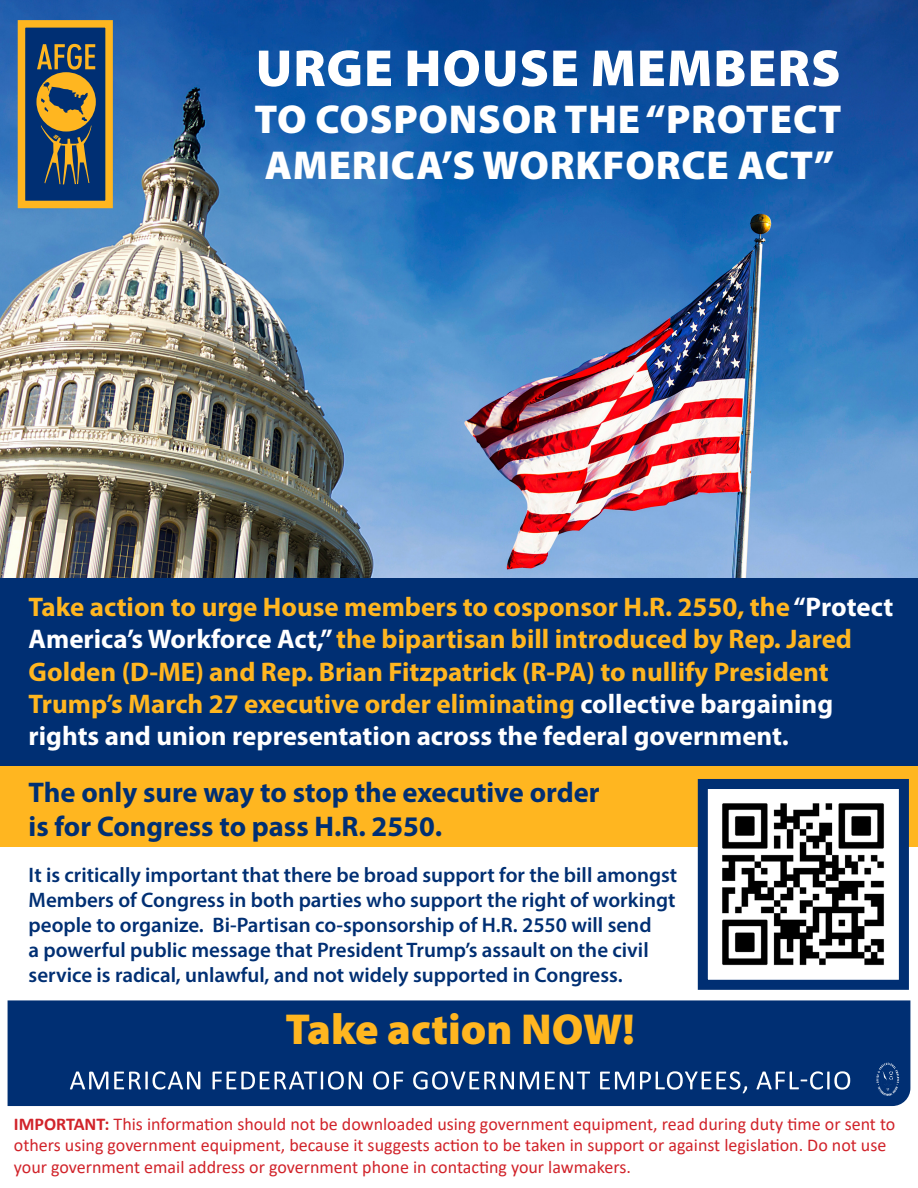
<style>
.page{position:relative;width:918px;height:1188px;background:#fff}
.page>*{position:absolute;margin:0;border:0;box-sizing:border-box;transform-origin:0 0}
.t1{font:900 52.5px "Myriad Pro";letter-spacing:.02em;color:#fff}
.t2{font:900 43.5px "Myriad Pro";color:#ffb620}
.t3{font:900 40.5px/46.5px "Myriad Pro";letter-spacing:.02em;color:#fff}
.t4{font:700 28.5px/34.2px "Myriad Pro";color:#002f73}
.t5{font:700 27px/32.4px "Myriad Pro";color:#ffb620}
.t6{font:600 21px/25.2px "Myriad Pro";color:#002f73}
.t7{font:18px/21.6px "Calibri";color:#d1232a}
.s1{color:#fff}
.s2{font-weight:700}
</style>
<div class="page">
<img style="left:0;top:0;width:918px;height:578px">
<div style="left:8px;top:1000px;width:902px;height:106px;background:#002f73"></div>
<svg style="left:70px;top:1071px;width:780px;height:22px"></svg>
<svg style="left:876px;top:1063px;width:23px;height:33px"></svg>
<div style="left:0;top:578px;width:918px;height:188px;background:#002f73"></div>
<div style="left:21px;top:24px;width:88px;height:180px;background:#002f73"></div>
<svg style="left:36px;top:44px;width:60px;height:140px"></svg>
<div style="left:18px;top:20px;width:95px;height:188px;border:8px solid #ffb620"></div>
<div style="left:0;top:766px;width:918px;height:81px;background:#ffb620"></div>
<img style="left:709px;top:790px;width:189px;height:176px">
<div style="left:698px;top:779px;width:211px;height:211px;border:10px solid #002f73"></div>
<p class="t1" style="left:256px;top:33px;width:586px">URGE HOUSE MEMBERS</p>
<p class="t3" style="left:255px;top:94px;width:589px">TO COSPONSOR THE “PROTECT<br>AMERICA’S WORKFORCE ACT”</p>
<p class="t5" style="left:29px;top:590px;width:866px">Take action to urge House members to cosponsor H.R. 2550, the <span class="s1">“Protect America’s Workforce Act,”</span> the bipartisan bill introduced by Rep. Jared Golden (D-ME) and Rep. Brian Fitzpatrick (R-PA) to nullify President Trump’s March 27 executive order eliminating <span class="s1">collective bargaining rights and union representation across the federal government.</span></p>
<p class="t4" style="left:29px;top:774px;width:573px">The only sure way to stop the executive order is for Congress to pass H.R. 2550.</p>
<p class="t6" style="left:29px;top:861px;width:650px">It is critically important that there be broad support for the bill amongst Members of Congress in both parties who support the right of workingt people to organize. Bi-Partisan co-sponsorship of H.R. 2550 will send<br>a powerful public message that President Trump’s assault on the civil service is radical, unlawful, and not widely supported in Congress.</p>
<p class="t2" style="left:285px;top:1000px;width:351px">Take action NOW!</p>
<p class="t7" style="left:14px;top:1113px;width:883px"><span class="s2">IMPORTANT:</span> This information should not be downloaded using government equipment, read during duty time or sent to others using government equipment, because it suggests action to be taken in support or against legislation. Do not use your government email address or government phone in contacting your lawmakers.</p>
</div>
